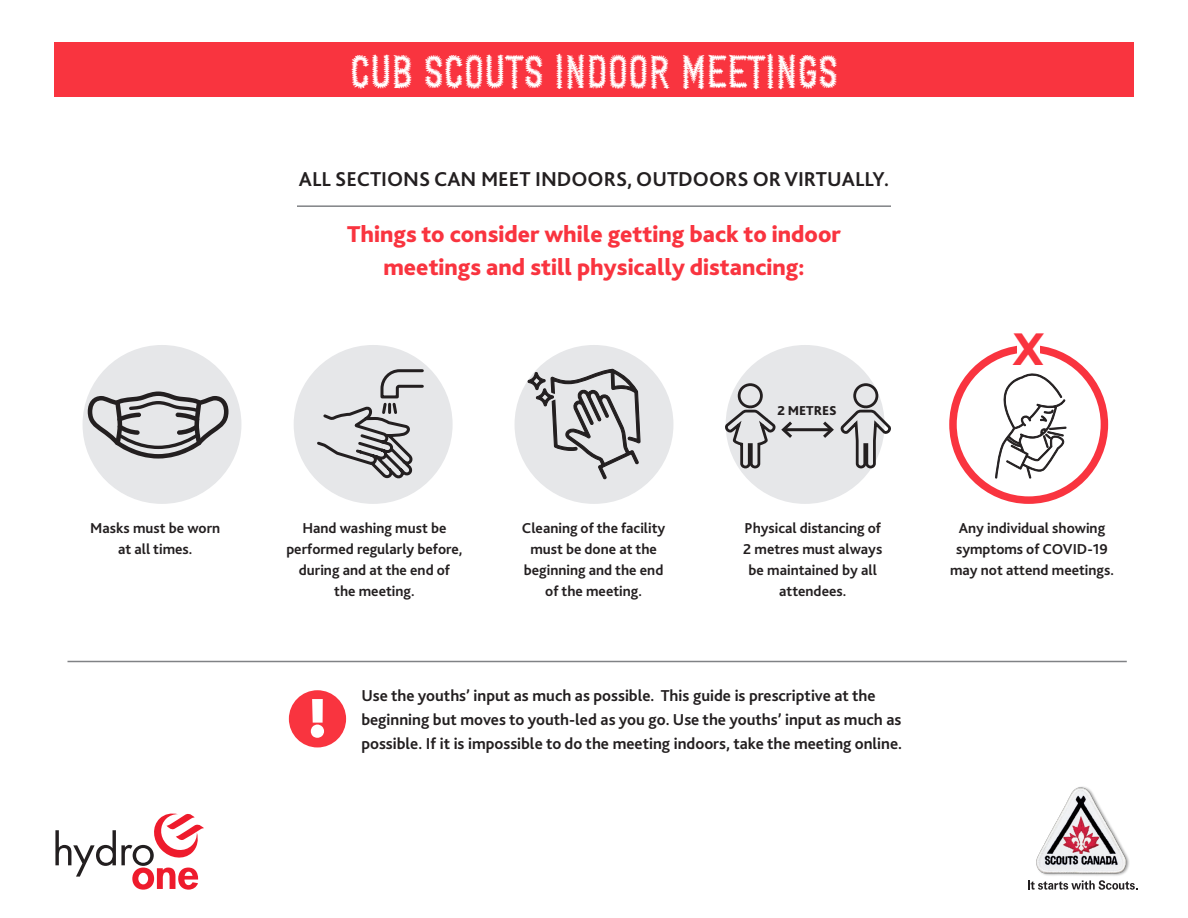
<style>
.page{position:relative;width:1188px;height:918px;background:#fff}
.page>*{position:absolute;margin:0;border:0;box-sizing:border-box;transform-origin:0 0}
.new_heading{font:57px "Bauhaus 93";color:#fff}
.new_heading-2{font:800 48px "Bliss 2";color:#f9343f}
.t1{font:46.5px "Conference Call BH Line Two";letter-spacing:.01em;color:#fff}
.H2_brown{font:800 24px/33px "Bliss 2";color:#f9343f;text-align:center}
.H2_brown-2{font:700 21px "Bliss 2";color:#231f20}
.new_heading-3{font:700 16.5px/24px "Bliss 2";color:#231f20}
.bold{font:700 15px/21px "Bliss 2";color:#231f20;text-align:center}
.t2{font:800 13.5px "Bliss 2";color:#231f20}
</style>
<div class="page">
<svg style="left:55px;top:813px;width:149px;height:77px"></svg>
<img style="left:1036px;top:786px;width:93px;height:90px">
<svg style="left:1028px;top:880px;width:109px;height:10px"></svg>
<div style="left:949px;top:345px;width:159px;height:159px;border:8px solid #f9343f;border-radius:50%"></div>
<div style="left:515px;top:345px;width:158px;height:159px;background:#e6e7e9;border-radius:50%"></div>
<div style="left:294px;top:345px;width:159px;height:159px;background:#e6e7e9;border-radius:50%"></div>
<div style="left:83px;top:345px;width:158px;height:159px;background:#e6e7e9;border-radius:50%"></div>
<div style="left:726px;top:345px;width:159px;height:159px;background:#e6e7e9;border-radius:50%"></div>
<div style="left:738px;top:383px;width:25px;height:25px;border:3px solid #231f20;border-radius:50%"></div>
<div style="left:853px;top:383px;width:25px;height:25px;border:3px solid #231f20;border-radius:50%"></div>
<hr style="left:297px;top:205px;width:594px;height:2px;background:#808285">
<hr style="left:68px;top:661px;width:1059px;height:1px;background:#808285">
<div style="left:54px;top:43px;width:1080px;height:54px;background:#f9343f"></div>
<svg style="left:88px;top:391px;width:141px;height:68px"></svg>
<svg style="left:317px;top:369px;width:107px;height:110px"></svg>
<svg style="left:527px;top:345px;width:114px;height:142px"></svg>
<hr style="left:783px;top:428px;width:49px;height:3px;background:#231f20">
<svg style="left:725px;top:408px;width:70px;height:61px"></svg>
<svg style="left:820px;top:407px;width:71px;height:63px"></svg>
<svg style="left:995px;top:373px;width:72px;height:106px"></svg>
<div style="left:1017px;top:341px;width:23px;height:14px;background:#fff"></div>
<div style="left:289px;top:690px;width:57px;height:57px;background:#f9343f;border-radius:50%"></div>
<p class="t1" style="left:350px;top:43px;width:489px">CUB SCOUTS INDOOR MEETINGS</p>
<p class="H2_brown-2" style="left:299px;top:166px;width:592px">ALL SECTIONS CAN MEET INDOORS, OUTDOORS OR VIRTUALLY.</p>
<p class="H2_brown" style="left:347px;top:217px;width:495px">Things to consider while getting back to indoor meetings and still physically distancing:</p>
<p class="t2" style="left:777px;top:402px;width:61px">2 METRES</p>
<p class="new_heading-2" style="left:1012px;top:320px;width:33px">X</p>
<p class="bold" style="left:90px;top:517px;width:132px">Masks must be worn at all times.</p>
<p class="bold" style="left:286px;top:517px;width:178px">Hand washing must be performed regularly before, during and at the end of the meeting.</p>
<p class="bold" style="left:743px;top:517px;width:141px">Physical distancing of<br>2 metres must always be maintained by all attendees.</p>
<p class="bold" style="left:522px;top:517px;width:145px">Cleaning of the facility must be done at the beginning and the end of the meeting.</p>
<p class="bold" style="left:950px;top:517px;width:165px">Any individual showing symptoms of COVID-19 may not attend meetings.</p>
<p class="new_heading" style="left:305px;top:686px;width:26px">!</p>
<p class="new_heading-3" style="left:361px;top:683px;width:542px">Use the youths’ input as much as possible. This guide is prescriptive at the beginning but moves to youth-led as you go. Use the youths’ input as much as possible. If it is impossible to do the meeting indoors, take the meeting online.</p>
</div>
